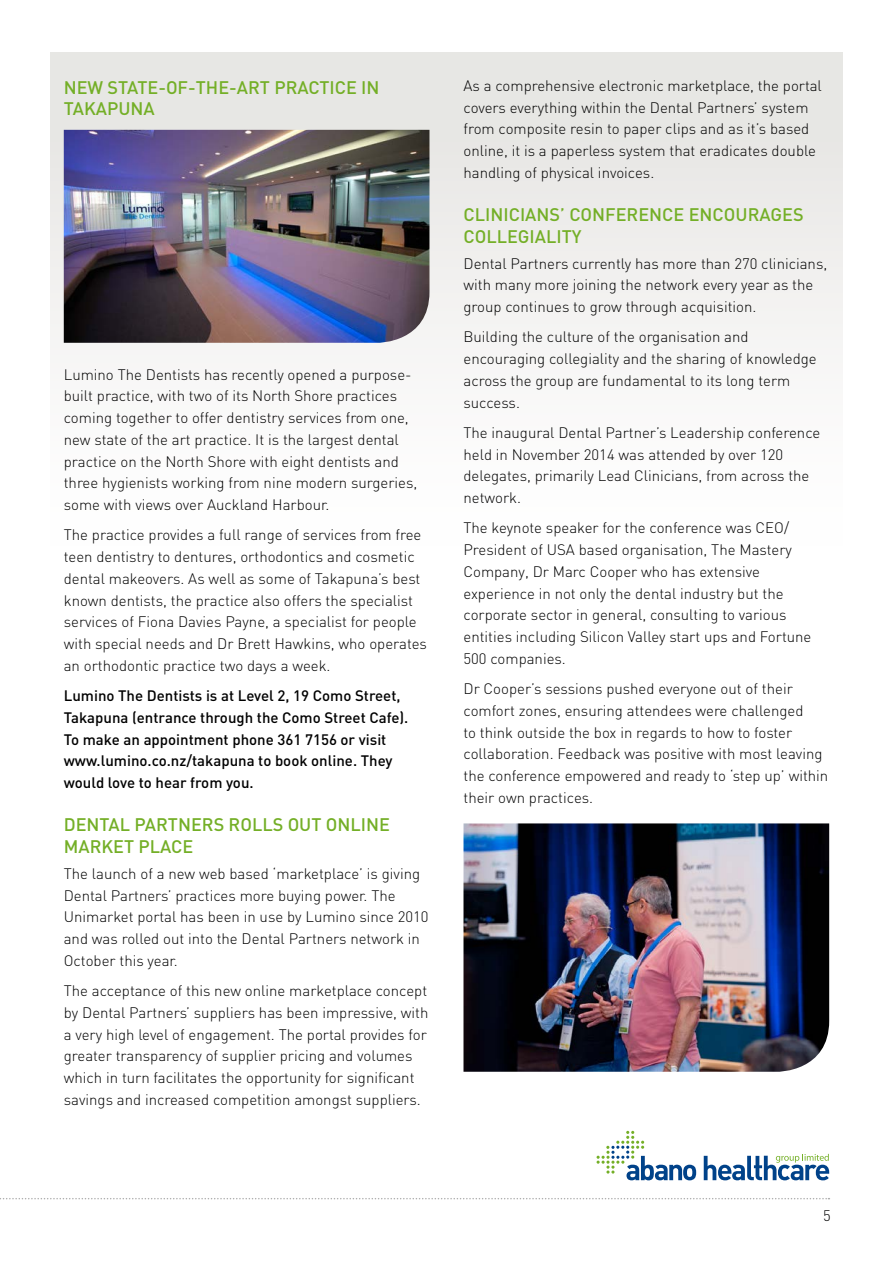
<style>
.page{position:relative;width:893px;height:1263px;background:#fff}
.page>*{position:absolute;margin:0;border:0;box-sizing:border-box;transform-origin:0 0}
.t1{font:500 18px/21.8px "DIN";color:#74af27}
.t2{font:300 15px/21.8px "DIN";color:#000}
.t3{font:500 15px/21.8px "DIN";color:#000}
</style>
<div class="page">
<svg style="left:704px;top:1154px;width:125px;height:26px"></svg>
<svg style="left:597px;top:1131px;width:99px;height:49px"></svg>
<svg style="left:0;top:1198px;width:829px;height:1px"></svg>
<div style="left:50px;top:53px;width:793px;height:664px;background:linear-gradient(to bottom,#e6e6e3,#fff)"></div>
<img style="left:64px;top:130px;width:365px;height:213px">
<img style="left:463px;top:823px;width:366px;height:249px">
<p class="t1" style="left:64px;top:76px;width:317px">NEW STATE-OF-THE-ART PRACTICE IN<br>TAKAPUNA</p>
<p class="t2" style="left:64px;top:363px;width:355px">Lumino The Dentists has recently opened a purpose&shy;built practice, with two of its North Shore practices coming together to offer dentistry services from one, new state of the art practice. It is the largest dental practice on the North Shore with eight dentists and three hygienists working from nine modern surgeries, some with views over Auckland Harbour.</p>
<p class="t2" style="left:64px;top:524px;width:365px">The practice provides a full range of services from free teen dentistry to dentures, orthodontics and cosmetic dental makeovers. As well as some of Takapuna’s best known dentists, the practice also offers the specialist services of Fiona Davies Payne, a specialist for people with special needs and Dr Brett Hawkins, who operates an orthodontic practice two days a week.</p>
<p class="t3" style="left:64px;top:684px;width:346px">Lumino The Dentists is at Level 2, 19 Como Street, Takapuna (entrance through the Como Street Cafe).<br>To make an appointment phone 361 7156 or visit www.lumino.co.nz/takapuna to book online. They would love to hear from you.</p>
<p class="t1" style="left:64px;top:813px;width:328px">DENTAL PARTNERS ROLLS OUT ONLINE<br>MARKET PLACE</p>
<p class="t2" style="left:64px;top:862px;width:366px">The launch of a new web based ‘marketplace’ is giving Dental Partners’ practices more buying power. The Unimarket portal has been in use by Lumino since 2010 and was rolled out into the Dental Partners network in October this year.</p>
<p class="t2" style="left:64px;top:980px;width:366px">The acceptance of this new online marketplace concept by Dental Partners’ suppliers has been impressive, with a very high level of engagement. The portal provides for greater transparency of supplier pricing and volumes which in turn facilitates the opportunity for significant savings and increased competition amongst suppliers.</p>
<p class="t2" style="left:463px;top:74px;width:360px">As a comprehensive electronic marketplace, the portal covers everything within the Dental Partners’ system from composite resin to paper clips and as it’s based online, it is a paperless system that eradicates double handling of physical invoices.</p>
<p class="t1" style="left:463px;top:203px;width:342px">CLINICIANS’ CONFERENCE ENCOURAGES<br>COLLEGIALITY</p>
<p class="t2" style="left:463px;top:252px;width:365px">Dental Partners currently has more than 270 clinicians, with many more joining the network every year as the group continues to grow through acquisition.</p>
<p class="t2" style="left:463px;top:326px;width:355px">Building the culture of the organisation and encouraging collegiality and the sharing of knowledge across the group are fundamental to its long term success.</p>
<p class="t2" style="left:463px;top:421px;width:358px">The inaugural Dental Partner’s Leadership conference held in November 2014 was attended by over 120 delegates, primarily Lead Clinicians, from across the network.</p>
<p class="t2" style="left:463px;top:517px;width:349px">The keynote speaker for the conference was CEO/ President of USA based organisation, The Mastery Company, Dr Marc Cooper who has extensive experience in not only the dental industry but the corporate sector in general, consulting to various entities including Silicon Valley start ups and Fortune 500 companies.</p>
<p class="t2" style="left:463px;top:678px;width:366px">Dr Cooper’s sessions pushed everyone out of their comfort zones, ensuring attendees were challenged<br>to think outside the box in regards to how to foster collaboration. Feedback was positive with most leaving the conference empowered and ready to ‘step up’ within their own practices.</p>
<p class="t2" style="left:823px;top:1204px;width:9px">5</p>
</div>
